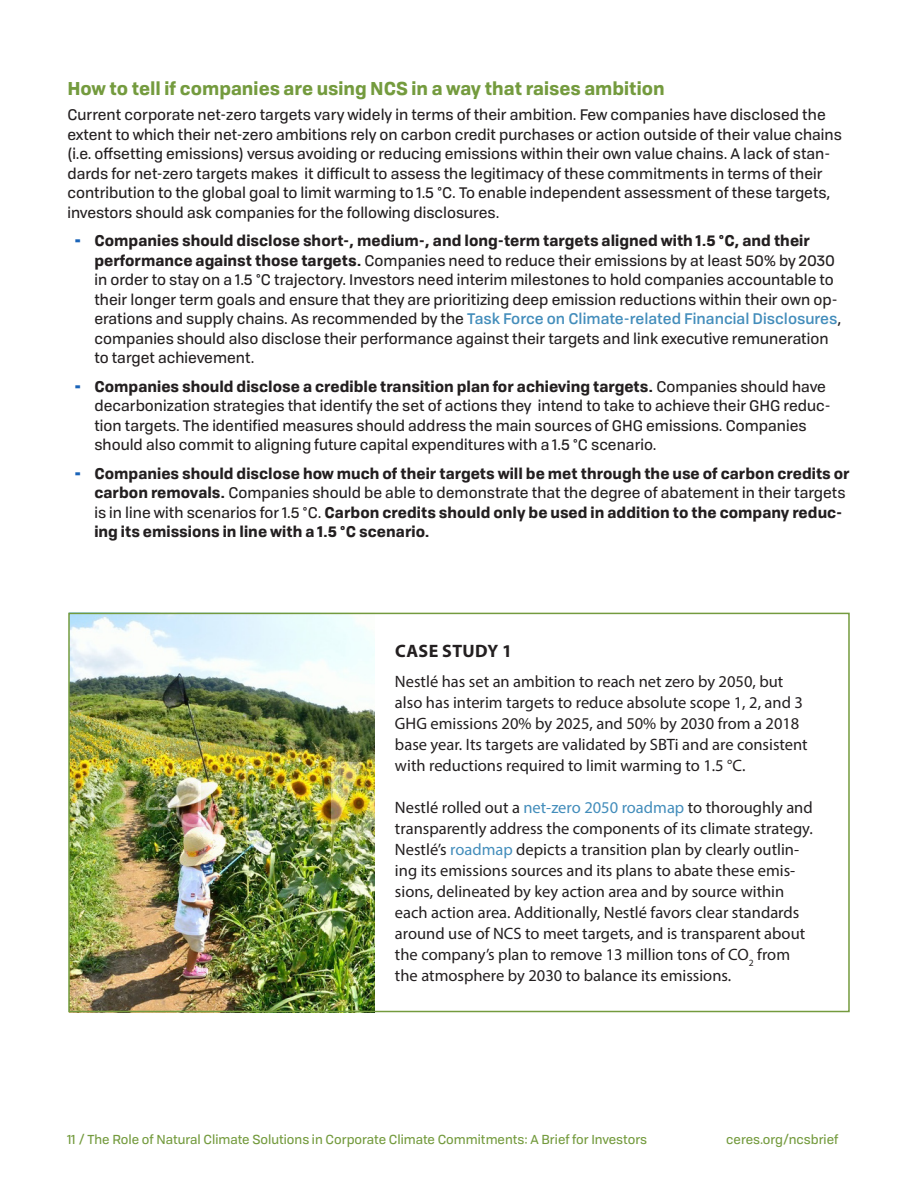
<style>
.page{position:relative;width:918px;height:1188px;background:#fff}
.page>*{position:absolute;margin:0;border:0;box-sizing:border-box;transform-origin:0 0}
.Heading_2{font:700 18px "Tofino Personal";color:#749b3e}
.t1{font:700 18px "Myriad Pro";letter-spacing:.02em;color:#231f20}
.t2{font:16.5px/21px "Myriad Pro";color:#231f20}
.t3{font:15px/19.5px "Tofino Personal";color:#231f20}
.t4{font:700 15px/19.5px "Tofino Personal";color:#231f20}
.t5{font:12.75px "Tofino Personal";color:#749b3e}
.s1{font-weight:900;font-size:16.5px;color:#1a64b9}
.s2{font-weight:700}
.s3{font-weight:500;color:#438dbb}
.s4{font-weight:400}
.s5{color:#438dbb}
</style>
<div class="page">
<img style="left:71px;top:616px;width:304px;height:393px">
<div style="left:68px;top:613px;width:782px;height:399px;border:2px solid #749b3e"></div>
<p class="Heading_2" style="left:67px;top:73px;width:599px">How to tell if companies are using NCS in a way that raises ambition</p>
<p class="t3" style="left:67px;top:104px;width:776px">Current corporate net-zero targets vary widely in terms of their ambition. Few companies have disclosed the extent to which their net-zero ambitions rely on carbon credit purchases or action outside of their value chains (i.e. offsetting emissions) versus avoiding or reducing emissions within their own value chains. A lack of stan&shy;dards for net-zero targets makes it difficult to assess the legitimacy of these commitments in terms of their contribution to the global goal to limit warming to 1.5 °C. To enable independent assessment of these targets, investors should ask companies for the following disclosures.</p>
<p class="t3" style="left:94px;top:230px;width:749px;text-indent:-20px"><span class="s1">-</span> <span class="s2">Companies should disclose short-, medium-, and long-term targets aligned with 1.5 °C, and their performance against those targets.</span> Companies need to reduce their emissions by at least 50% by 2030 in order to stay on a 1.5 °C trajectory. Investors need interim milestones to hold companies accountable to their longer term goals and ensure that they are prioritizing deep emission reductions within their own op&shy;erations and supply chains. As recommended by the <span class="s3">Task Force on Climate-related Financial Disclosures</span>, companies should also disclose their performance against their targets and link executive remuneration to target achievement.</p>
<p class="t3" style="left:94px;top:376px;width:738px;text-indent:-20px"><span class="s1">-</span> <span class="s2">Companies should disclose a credible transition plan for achieving targets.</span> Companies should have decarbonization strategies that identify the set of actions they intend to take to achieve their GHG reduc&shy;tion targets. The identified measures should address the main sources of GHG emissions. Companies should also commit to aligning future capital expenditures with a 1.5 °C scenario.</p>
<p class="t4" style="left:94px;top:462px;width:757px;text-indent:-20px"><span class="s1">-</span> Companies should disclose how much of their targets will be met through the use of carbon credits or carbon removals. <span class="s4">Companies should be able to demonstrate that the degree of abatement in their targets is in line with scenarios for 1.5 °C.</span> Carbon credits should only be used in addition to the company reduc&shy;ing its emissions in line with a 1.5 °C scenario.</p>
<p class="t1" style="left:395px;top:639px;width:118px">CASE STUDY 1</p>
<p class="t2" style="left:395px;top:671px;width:414px">Nestlé has set an ambition to reach net zero by 2050, but also has interim targets to reduce absolute scope 1, 2, and 3<br>GHG emissions 20% by 2025, and 50% by 2030 from a 2018 base year. Its targets are validated by SBTi and are consistent with reductions required to limit warming to 1.5 °C.</p>
<p class="t2" style="left:395px;top:797px;width:419px">Nestlé rolled out a <span class="s5">net-zero 2050 roadmap</span> to thoroughly and transparently address the components of its climate strategy.<br>Nestlé’s <span class="s5">roadmap</span> depicts a transition plan by clearly outlin&shy;ing its emissions sources and its plans to abate these emis&shy;sions, delineated by key action area and by source within each action area. Additionally, Nestlé favors clear standards around use of NCS to meet targets, and is transparent about the company’s plan to remove 13 million tons of CO<sub>2</sub> from the atmosphere by 2030 to balance its emissions.</p>
<p class="t5" style="left:67px;top:1130px;width:581px">11 / The Role of Natural Climate Solutions in Corporate Climate Commitments: A Brief for Investors</p>
<p class="t5" style="left:726px;top:1130px;width:114px">ceres.org/ncsbrief</p>
</div>
